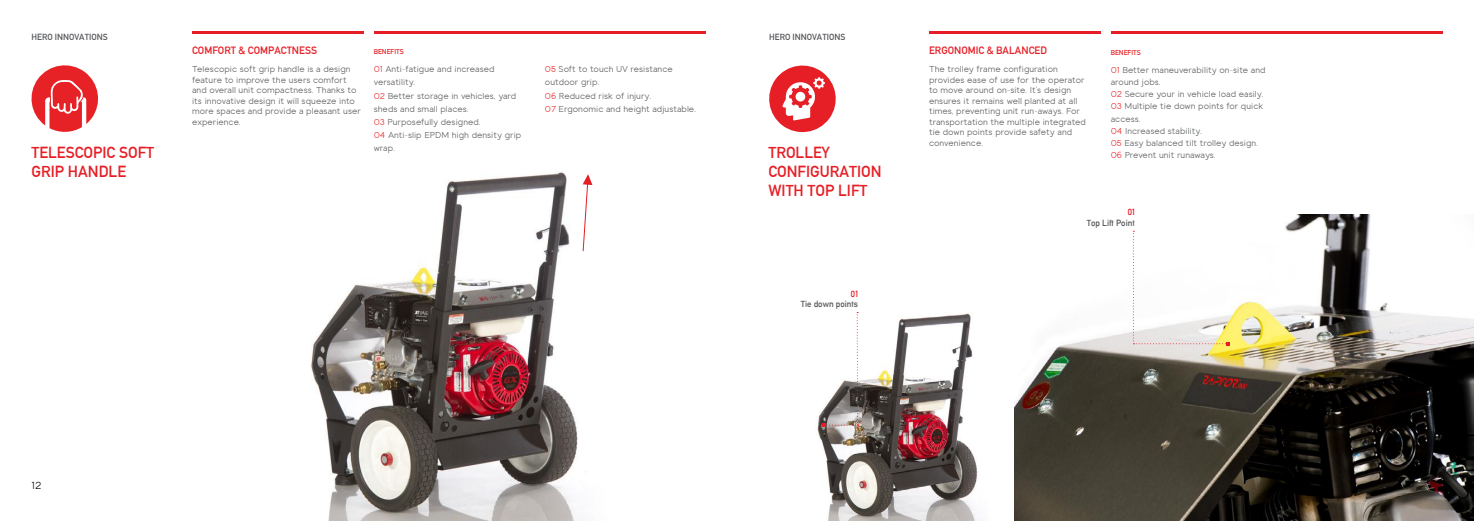
<style>
.page{position:relative;width:1474px;height:521px;background:#fff}
.page>*{position:absolute;margin:0;border:0;box-sizing:border-box;transform-origin:0 0}
.t1{font:15.75px/18.9px "Alte DIN1451 Mittelschrift";color:#e61e25}
.t2{font:10.5px "Alte DIN1451 Mittelschrift";color:#e61e25}
.t3{font:10.5px "Toma Sans";color:#000}
.t4{font:8.75px/10.5px "Toma Sans";color:#57585b}
.t5{font:8.75px "Alte DIN1451 Mittelschrift";color:#57585b}
.t6{font:8.75px "Alte DIN1451 Mittelschrift";color:#e61e25}
.t7{font:7px "Alte DIN1451 Mittelschrift";color:#e62227}
.s1{color:#e61e25}
</style>
<div class="page">
<img style="left:817px;top:312px;width:161px;height:209px">
<img style="left:1014px;top:215px;width:459px;height:306px">
<img style="left:311px;top:172px;width:282px;height:349px">
<hr style="left:192px;top:32px;width:171px;height:2px;background:#e61e25">
<hr style="left:374px;top:32px;width:331px;height:2px;background:#e61e25">
<svg style="left:769px;top:65px;width:67px;height:68px"></svg>
<svg style="left:1132px;top:231px;width:98px;height:115px"></svg>
<hr style="left:929px;top:32px;width:171px;height:2px;background:#e61e25">
<hr style="left:1110px;top:32px;width:332px;height:2px;background:#e61e25">
<svg style="left:31px;top:65px;width:67px;height:67px"></svg>
<svg style="left:582px;top:174px;width:10px;height:78px"></svg>
<svg style="left:822px;top:312px;width:36px;height:115px"></svg>
<p class="t5" style="left:32px;top:31px;width:78px">HERO INNOVATIONS</p>
<h1 class="t1" style="left:32px;top:143px;width:124px">TELESCOPIC SOFT<br>GRIP HANDLE</h1>
<p class="t2" style="left:192px;top:44px;width:126px">COMFORT &amp; COMPACTNESS</p>
<p class="t7" style="left:374px;top:48px;width:31px">BENEFITS</p>
<p class="t4" style="left:192px;top:63px;width:170px">Telescopic soft grip handle is a design feature to improve the users comfort and overall unit compactness. Thanks to its innovative design it will squeeze into more spaces and provide a pleasant user experience.</p>
<p class="t4" style="left:374px;top:62px;width:149px;line-height:13.1px"><span class="s1">01</span> Anti-fatigue and increased versatility.<br><span class="s1">02</span> Better storage in vehicles, yard sheds and small places.<br><span class="s1">03</span> Purposefully designed.<br><span class="s1">04</span> Anti-slip EPDM high density grip wrap.</p>
<p class="t4" style="left:545px;top:62px;width:153px;line-height:13.1px"><span class="s1">05</span> Soft to touch UV resistance outdoor grip.<br><span class="s1">06</span> Reduced risk of injury.<br><span class="s1">07</span> Ergonomic and height adjustable.</p>
<p class="t3" style="left:32px;top:477px;width:11px">12</p>
<p class="t5" style="left:769px;top:31px;width:78px">HERO INNOVATIONS</p>
<h1 class="t1" style="left:768px;top:143px;width:114px">TROLLEY<br>CONFIGURATION<br>WITH TOP LIFT</h1>
<p class="t6" style="left:851px;top:289px;width:9px">01</p>
<p class="t5" style="left:800px;top:299px;width:59px">Tie down points</p>
<p class="t2" style="left:929px;top:44px;width:119px">ERGONOMIC &amp; BALANCED</p>
<p class="t4" style="left:929px;top:63px;width:158px">The trolley frame configuration provides ease of use for the operator to move around on-site. It’s design ensures it remains well planted at all times, preventing unit run-aways. For transportation the multiple integrated tie down points provide safety and convenience.</p>
<p class="t7" style="left:1110px;top:48px;width:31px">BENEFITS</p>
<p class="t4" style="left:1110px;top:63px;width:156px;line-height:12.2px"><span class="s1">01</span> Better maneuverability on-site and around jobs.<br><span class="s1">02</span> Secure your in vehicle load easily.<br><span class="s1">03</span> Multiple tie down points for quick access.<br><span class="s1">04</span> Increased stability.<br><span class="s1">05</span> Easy balanced tilt trolley design.<br><span class="s1">06</span> Prevent unit runaways.</p>
<p class="t6" style="left:1127px;top:207px;width:9px">01</p>
<p class="t5" style="left:1086px;top:218px;width:50px">Top Lift Point</p>
</div>
